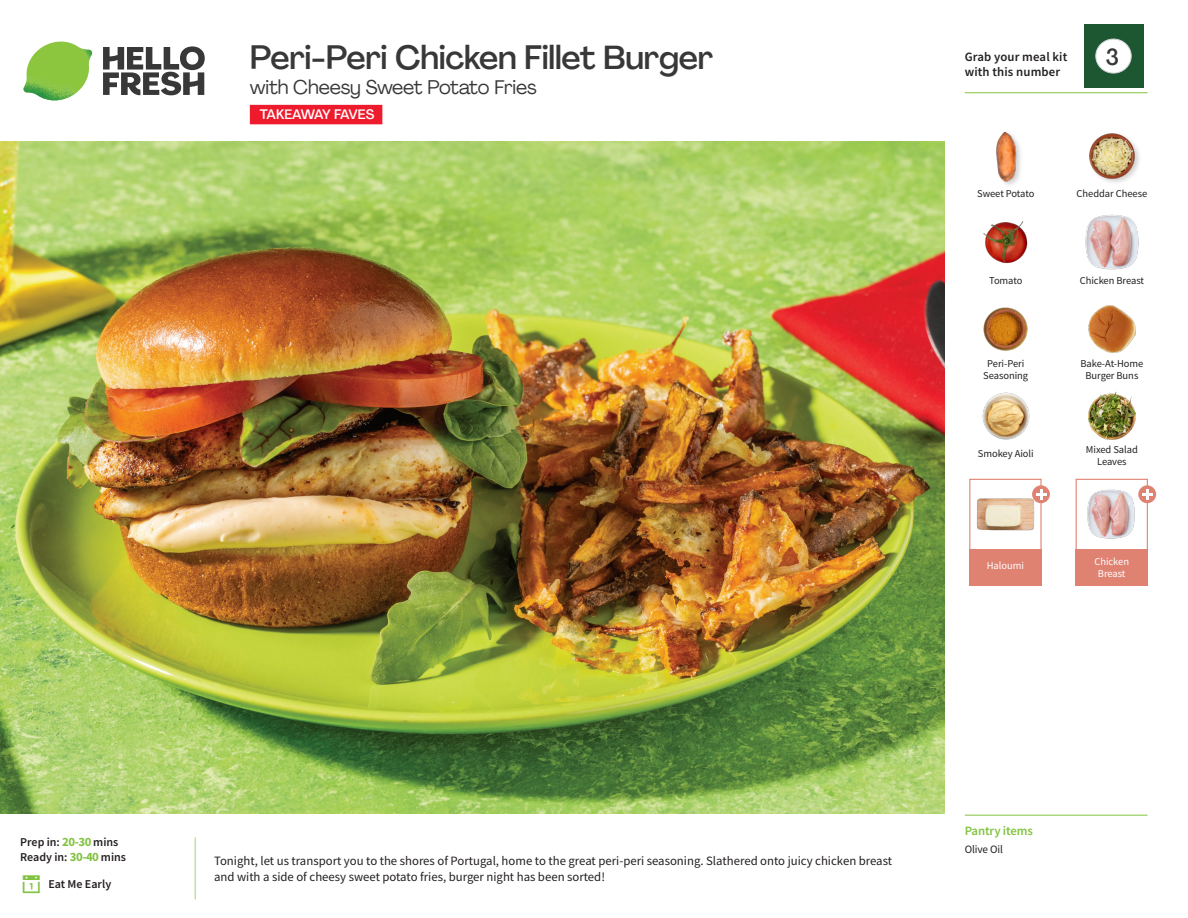
<style>
.page{position:relative;width:1188px;height:918px;background:#fff}
.page>*{position:absolute;margin:0;border:0;box-sizing:border-box;transform-origin:0 0}
._15_Titel_UK{font:500 33px "Agrandir";letter-spacing:-.01em;color:#383839}
._002_Label_Nr{font:500 22.8px "Agrandir";color:#383839;scale:.94 1}
._15_Titel_UK-2{font:19.5px "Agrandir";letter-spacing:-.01em;color:#383839}
.t1{font:500 13.5px "Agrandir";letter-spacing:-.075em;color:#fff}
.Step_6_Text_AU{font:12.75px/16.5px "Source Sans Pro";color:#231f20}
.t2{font:600 12.75px/15px "Source Sans Pro";letter-spacing:.01em;color:#231f20}
._04_Headers_Front{font:600 12.75px "Source Sans Pro";letter-spacing:-.01em;color:#81c340}
._04_Intro{font:600 12px "Source Sans Pro";color:#231f20}
._05_Pantry{font:11.25px "Source Sans Pro";letter-spacing:-.01em;color:#231f20}
._18_FRONT_ingredients{font:10.5px/12px "Source Sans Pro";letter-spacing:-.005em;color:#231f20;text-align:center}
._18_FRONT_ingredients-2{font:10.5px/12px "Source Sans Pro";letter-spacing:-.005em;color:#fff;text-align:center}
.s1{font-weight:700;font-size:12.75px;color:#81c340}
</style>
<div class="page">
<svg style="left:103px;top:46px;width:102px;height:49px"></svg>
<img style="left:23px;top:42px;width:69px;height:59px">
<img style="left:0;top:142px;width:945px;height:672px">
<div style="left:1076px;top:479px;width:72px;height:72px;border:1px solid #df8272"></div>
<div style="left:1076px;top:549px;width:72px;height:36px;background:#df8272"></div>
<div style="left:969px;top:549px;width:73px;height:36px;background:#df8272"></div>
<img style="left:1087px;top:489px;width:48px;height:50px">
<div style="left:969px;top:479px;width:73px;height:72px;border:1px solid #df8272"></div>
<img style="left:977px;top:497px;width:57px;height:34px">
<div style="left:1032px;top:485px;width:18px;height:18px;background:#df8272;border-radius:50%"></div>
<svg style="left:1036px;top:489px;width:10px;height:11px"></svg>
<div style="left:1138px;top:485px;width:18px;height:18px;background:#df8272;border-radius:50%"></div>
<svg style="left:1142px;top:489px;width:11px;height:11px"></svg>
<img style="left:983px;top:307px;width:45px;height:44px">
<img style="left:1088px;top:391px;width:48px;height:49px">
<img style="left:982px;top:392px;width:48px;height:48px">
<img style="left:1085px;top:215px;width:54px;height:55px">
<img style="left:983px;top:221px;width:45px;height:43px">
<img style="left:1088px;top:305px;width:48px;height:48px">
<img style="left:996px;top:131px;width:25px;height:54px">
<img style="left:1089px;top:133px;width:50px;height:50px">
<hr style="left:965px;top:815px;width:183px;height:1px;background:#81c340">
<hr style="left:965px;top:92px;width:183px;height:1px;background:#81c340">
<div style="left:1084px;top:24px;width:59px;height:64px;background:#1d5732"></div>
<div style="left:1096px;top:39px;width:35px;height:34px;background:#fff;border-radius:50%"></div>
<div style="left:1096px;top:39px;width:35px;height:34px;border:1px solid #d1d2d4;border-radius:50%"></div>
<svg style="left:382px;top:107px;width:1px;height:14px"></svg>
<div style="left:250px;top:105px;width:132px;height:19px;background:#ee1b2d"></div>
<p class="_15_Titel_UK" style="left:250px;top:37px;width:465px">Peri-Peri Chicken Fillet Burger</p>
<p class="_15_Titel_UK-2" style="left:250px;top:75px;width:288px">with Cheesy Sweet Potato Fries</p>
<p class="t1" style="left:260px;top:106px;width:116px">TAKEAWAY FAVES</p>
<p class="t2" style="left:965px;top:49px;width:104px">Grab your meal kit with this number</p>
<p class="_002_Label_Nr" style="left:1106px;top:43px;width:15px">3</p>
<p class="_18_FRONT_ingredients" style="left:977px;top:188px;width:59px">Sweet Potato</p>
<p class="_18_FRONT_ingredients" style="left:1077px;top:188px;width:72px">Cheddar Cheese</p>
<p class="_18_FRONT_ingredients" style="left:989px;top:274px;width:35px">Tomato</p>
<p class="_18_FRONT_ingredients" style="left:1080px;top:274px;width:66px">Chicken Breast</p>
<p class="_18_FRONT_ingredients" style="left:983px;top:357px;width:46px">Peri-Peri<br>Seasoning</p>
<p class="_18_FRONT_ingredients" style="left:1080px;top:357px;width:65px">Bake-At-Home<br>Burger Buns</p>
<p class="_18_FRONT_ingredients" style="left:978px;top:448px;width:57px">Smokey Aioli</p>
<p class="_18_FRONT_ingredients" style="left:1086px;top:443px;width:53px">Mixed Salad<br>Leaves</p>
<p class="_18_FRONT_ingredients-2" style="left:987px;top:560px;width:39px">Haloumi</p>
<p class="_18_FRONT_ingredients-2" style="left:1094px;top:555px;width:36px">Chicken<br>Breast</p>
<p class="_04_Intro" style="left:20px;top:834px;width:100px">Prep in: <span class="s1">20-30</span> mins</p>
<p class="_04_Intro" style="left:20px;top:849px;width:107px">Ready in: <span class="s1">30-40</span> mins</p>
<p class="_04_Intro" style="left:48px;top:876px;width:64px">Eat Me Early</p>
<p class="Step_6_Text_AU" style="left:214px;top:852px;width:680px">Tonight, let us transport you to the shores of Portugal, home to the great peri-peri seasoning. Slathered onto juicy chicken breast and with a side of cheesy sweet potato fries, burger night has been sorted!</p>
<p class="_04_Headers_Front" style="left:965px;top:822px;width:70px">Pantry items</p>
<p class="_05_Pantry" style="left:965px;top:842px;width:40px">Olive Oil</p>
</div>
